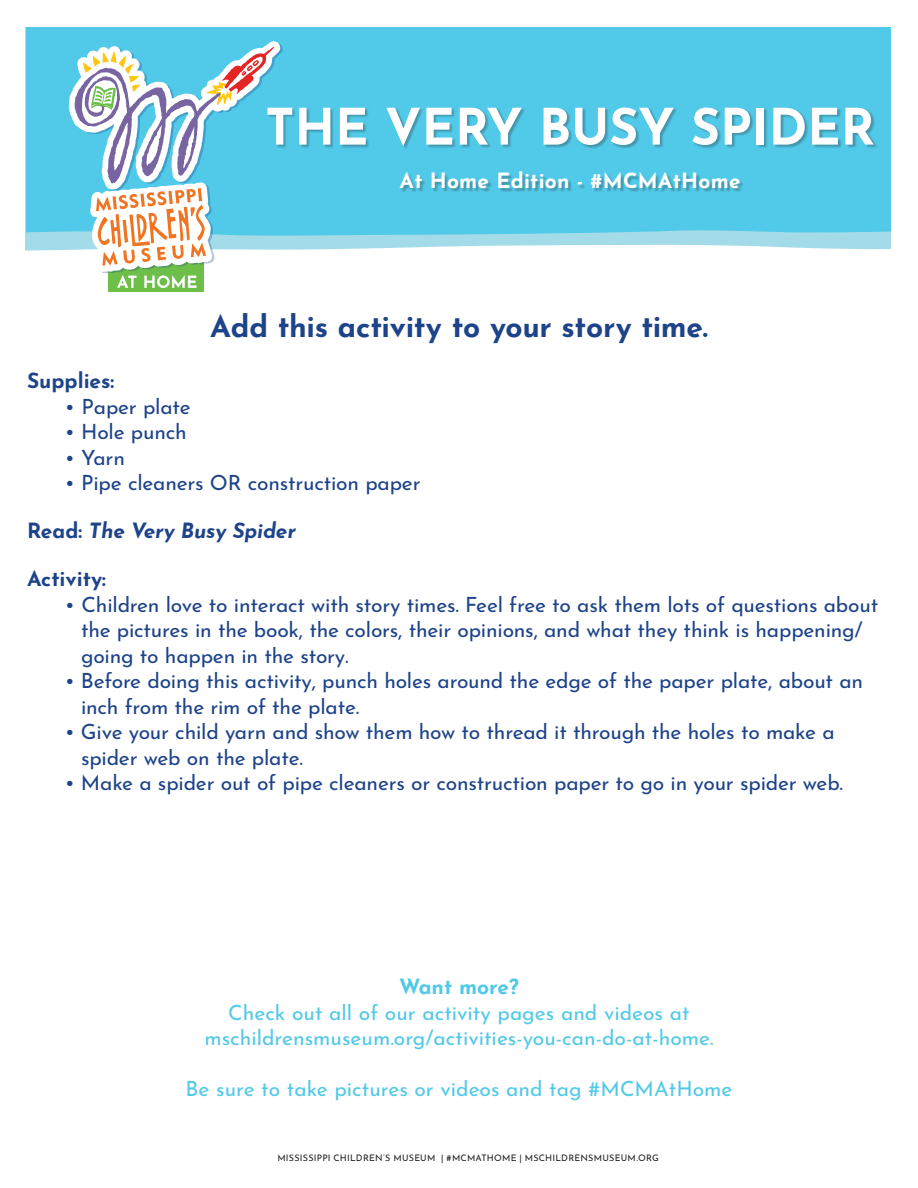
<style>
.page{position:relative;width:918px;height:1188px;background:#fff}
.page>*{position:absolute;margin:0;border:0;box-sizing:border-box;transform-origin:0 0}
.Paragraph_Style_4{font:700 50.1px "Josefin Sans";color:#fff}
.Paragraph_Style_4-2{font:700 30px "Josefin Sans";letter-spacing:-.01em;color:#1d4389}
.Paragraph_Style_4-3{font:21px/25.5px "Josefin Sans";letter-spacing:-.01em;color:#1d4389}
.Paragraph_Style_4-4{font:21px "Josefin Sans";color:#51c9e8}
.Paragraph_Style_4-5{font:700 21px "Josefin Sans";letter-spacing:.01em;color:#fff}
.Paragraph_Style_4-6{font:italic 700 21px "Josefin Sans";letter-spacing:-.01em;color:#1d4389}
.Paragraph_Style_4-7{font:700 21px "Josefin Sans";color:#1d4389}
.Paragraph_Style_4-8{font:700 21px "Josefin Sans";color:#51c9e8}
.t1{font:9px "Josefin Sans";letter-spacing:.025em;color:#231f20}
.s1{font-style:normal}
</style>
<div class="page">
<div style="left:25px;top:27px;width:866px;height:216px;background:#51c9e8"></div>
<svg style="left:25px;top:41px;width:866px;height:251px"></svg>
<p class="Paragraph_Style_4" style="left:265px;top:82px;width:611px">THE VERY BUSY SPIDER</p>
<p class="Paragraph_Style_4-5" style="left:400px;top:162px;width:343px">At Home Edition - #MCMAtHome</p>
<p class="Paragraph_Style_4-2" style="left:210px;top:300px;width:499px">Add this activity to your story time.</p>
<p class="Paragraph_Style_4-7" style="left:27px;top:362px;width:89px">Supplies:</p>
<p class="Paragraph_Style_4-3" style="left:65px;top:391px;width:128px">• Paper plate</p>
<p class="Paragraph_Style_4-3" style="left:65px;top:416px;width:124px">• Hole punch</p>
<p class="Paragraph_Style_4-3" style="left:65px;top:442px;width:62px">• Yarn</p>
<p class="Paragraph_Style_4-3" style="left:65px;top:467px;width:357px">• Pipe cleaners OR construction paper</p>
<p class="Paragraph_Style_4-6" style="left:27px;top:513px;width:271px"><span class="s1">Read:</span> The Very Busy Spider</p>
<p class="Paragraph_Style_4-7" style="left:27px;top:560px;width:81px">Activity:</p>
<p class="Paragraph_Style_4-3" style="left:81px;top:589px;width:799px;text-indent:-16px">• Children love to interact with story times. Feel free to ask them lots of questions about the pictures in the book, the colors, their opinions, and what they think is happening/ going to happen in the story.</p>
<p class="Paragraph_Style_4-3" style="left:81px;top:665px;width:784px;text-indent:-16px">• Before doing this activity, punch holes around the edge of the paper plate, about an inch from the rim of the plate.</p>
<p class="Paragraph_Style_4-3" style="left:81px;top:716px;width:755px;text-indent:-16px">• Give your child yarn and show them how to thread it through the holes to make a spider web on the plate.</p>
<p class="Paragraph_Style_4-3" style="left:65px;top:767px;width:780px">• Make a spider out of pipe cleaners or construction paper to go in your spider web.</p>
<p class="Paragraph_Style_4-8" style="left:399px;top:968px;width:121px">Want more?</p>
<p class="Paragraph_Style_4-4" style="left:228px;top:995px;width:463px">Check out all of our activity pages and videos at</p>
<p class="Paragraph_Style_4-4" style="left:204px;top:1020px;width:511px">mschildrensmuseum.org/activities-you-can-do-at-home.</p>
<p class="Paragraph_Style_4-4" style="left:186px;top:1071px;width:548px">Be sure to take pictures or videos and tag #MCMAtHome</p>
<p class="t1" style="left:277px;top:1151px;width:383px">MISSISSIPPI CHILDREN’S MUSEUM | #MCMATHOME | MSCHILDRENSMUSEUM.ORG</p>
</div>
